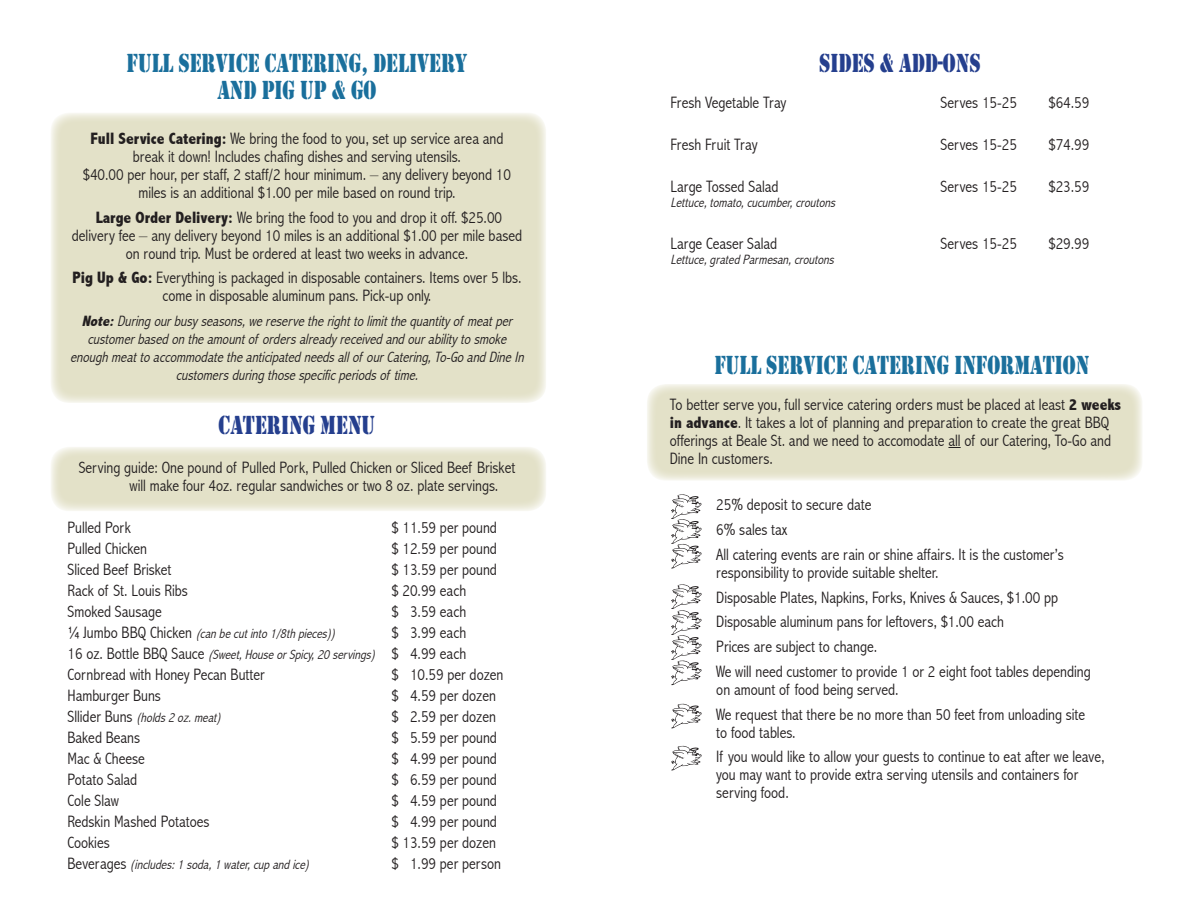
<style>
.page{position:relative;width:1188px;height:918px;background:#fff}
.page>*{position:absolute;margin:0;border:0;box-sizing:border-box;transform-origin:0 0}
.Heads{font:27px "Stencil";color:#1a6f9c;scale:.75 1}
.Heads-2{font:27px "Stencil";color:#253f8e;scale:.75 1}
.Text{font:300 condensed 16.5px/18px "Abadi";color:#231f20}
.Text-2{font:italic 300 condensed 15px/18px "Abadi";color:#231f20;text-align:center}
.Text-3{font:italic 300 condensed 13.5px "Abadi";color:#231f20}
.s1{font-weight:800}
.s2{font-style:normal;font-size:16.5px}
</style>
<div class="page">
<div style="left:647px;top:384px;width:496px;height:97px;background:#e3e1c8;border-radius:19px"></div>
<div style="left:50px;top:112px;width:496px;height:291px;background:#e3e1c8;border-radius:19px"></div>
<div style="left:50px;top:447px;width:496px;height:64px;background:#e3e1c8;border-radius:19px"></div>
<svg style="left:671px;top:494px;width:30px;height:74px"></svg>
<svg style="left:671px;top:584px;width:31px;height:101px"></svg>
<svg style="left:671px;top:704px;width:31px;height:24px"></svg>
<svg style="left:671px;top:746px;width:31px;height:24px"></svg>
<svg style="left:948px;top:447px;width:13px;height:1px"></svg>
<p class="Heads" style="left:127px;top:47px;width:456px">FULL SERVICE CATERING, DELIVERY</p>
<p class="Heads" style="left:217px;top:74px;width:214px">AND PIG UP &amp; GO</p>
<p class="Text" style="left:83px;top:130px;width:430px;text-align:center"><span class="s1">Full Service Catering:</span> We bring the food to you, set up service area and break it down! Includes chafing dishes and serving utensils.<br>$40.00 per hour, per staff, 2 staff/2 hour minimum. – any delivery beyond 10 miles is an additional $1.00 per mile based on round trip.</p>
<p class="Text" style="left:72px;top:208px;width:452px;text-align:center"><span class="s1">Large Order Delivery:</span> We bring the food to you and drop it off. $25.00 delivery fee – any delivery beyond 10 miles is an additional $1.00 per mile based on round trip. Must be ordered at least two weeks in advance.</p>
<p class="Text" style="left:72px;top:269px;width:450px;text-align:center"><span class="s1">Pig Up &amp; Go:</span> Everything is packaged in disposable containers. Items over 5 lbs. come in disposable aluminum pans. Pick-up only.</p>
<p class="Text-2" style="left:70px;top:312px;width:459px"><span class="s1">Note:</span>Duringourbusy seasons,wereservetherighttolimitthequantity of meatper customerbasedontheamountof ordersalready receivedandourability tosmoke enoughmeattoaccommodatetheanticipatedneedsallof ourCatering,To-GoandDineIn customersduringthosespecificperiodsof time.</p>
<p class="Heads-2" style="left:219px;top:410px;width:210px">CATERING MENU</p>
<p class="Text" style="left:130px;top:459px;width:387px;text-indent:-51px">Serving guide: One pound of Pulled Pork, Pulled Chicken or Sliced Beef Brisket will make four 4oz. regular sandwiches or two 8 oz. plate servings.</p>
<p class="Text" style="left:68px;top:519px;width:65px">Pulled Pork</p>
<p class="Text" style="left:392px;top:519px;width:107px">$ 11.59 per pound</p>
<p class="Text" style="left:68px;top:540px;width:81px">Pulled Chicken</p>
<p class="Text" style="left:392px;top:540px;width:107px">$ 12.59 per pound</p>
<p class="Text" style="left:68px;top:561px;width:106px">Sliced Beef Brisket</p>
<p class="Text" style="left:392px;top:561px;width:107px">$ 13.59 per pound</p>
<p class="Text" style="left:68px;top:582px;width:122px">Rack of St. Louis Ribs</p>
<p class="Text" style="left:392px;top:582px;width:76px">$ 20.99 each</p>
<p class="Text" style="left:68px;top:603px;width:96px">Smoked Sausage</p>
<p class="Text" style="left:392px;top:603px;width:76px">$ 3.59 each</p>
<p class="Text-3" style="left:68px;top:626px;width:273px"><span class="s2">¼ J u m b o B B Q C h i c k e n</span> (canbecutinto1/8thpieces))</p>
<p class="Text" style="left:392px;top:624px;width:76px">$ 3.99 each</p>
<p class="Text-3" style="left:68px;top:647px;width:400px"><span class="s2">1 6 o z . B o t t l e B B Q S a u c e</span> (Sweet,HouseorSpicy,20 servings) <span class="s2">$ 4 . 9 9 e a c h</span></p>
<p class="Text" style="left:68px;top:666px;width:199px">Cornbread with Honey Pecan Butter</p>
<p class="Text" style="left:391px;top:666px;width:114px">$ 10.59 per dozen</p>
<p class="Text" style="left:68px;top:687px;width:95px">Hamburger Buns</p>
<p class="Text" style="left:392px;top:687px;width:106px">$ 4.59 per dozen</p>
<p class="Text-3" style="left:68px;top:710px;width:158px"><span class="s2">S l l i d e r B u n s</span> (holds2 oz.meat)</p>
<p class="Text" style="left:392px;top:708px;width:106px">$ 2.59 per dozen</p>
<p class="Text" style="left:68px;top:729px;width:74px">Baked Beans</p>
<p class="Text" style="left:392px;top:729px;width:107px">$ 5.59 per pound</p>
<p class="Text" style="left:68px;top:750px;width:79px">Mac &amp; Cheese</p>
<p class="Text" style="left:392px;top:750px;width:107px">$ 4.99 per pound</p>
<p class="Text" style="left:68px;top:771px;width:71px">Potato Salad</p>
<p class="Text" style="left:392px;top:771px;width:107px">$ 6.59 per pound</p>
<p class="Text" style="left:68px;top:792px;width:53px">Cole Slaw</p>
<p class="Text" style="left:392px;top:792px;width:107px">$ 4.59 per pound</p>
<p class="Text" style="left:68px;top:813px;width:143px">Redskin Mashed Potatoes</p>
<p class="Text" style="left:392px;top:813px;width:107px">$ 4.99 per pound</p>
<p class="Text" style="left:68px;top:834px;width:44px">Cookies</p>
<p class="Text" style="left:392px;top:834px;width:106px">$ 13.59 per dozen</p>
<p class="Text-3" style="left:68px;top:857px;width:246px"><span class="s2">B e v e r a g e s</span> (includes:1 soda,1 water,cupandice)</p>
<p class="Text" style="left:391px;top:855px;width:111px">$ 1.99 per person</p>
<p class="Heads-2" style="left:819px;top:47px;width:217px">SIDES &amp; ADD-ONS</p>
<p class="Text" style="left:670px;top:94px;width:117px">Fresh Vegetable Tray</p>
<p class="Text" style="left:941px;top:94px;width:78px">Serves 15-25</p>
<p class="Text" style="left:1048px;top:94px;width:42px">$64.59</p>
<p class="Text" style="left:670px;top:136px;width:89px">Fresh Fruit Tray</p>
<p class="Text" style="left:941px;top:136px;width:78px">Serves 15-25</p>
<p class="Text" style="left:1048px;top:136px;width:42px">$74.99</p>
<p class="Text" style="left:670px;top:178px;width:110px">Large Tossed Salad</p>
<p class="Text" style="left:941px;top:178px;width:78px">Serves 15-25</p>
<p class="Text" style="left:1048px;top:178px;width:42px">$23.59</p>
<p class="Text-3" style="left:670px;top:195px;width:169px">Lettuce,tomato,cucumber,croutons</p>
<p class="Text" style="left:670px;top:235px;width:108px">Large Ceaser Salad</p>
<p class="Text" style="left:941px;top:235px;width:78px">Serves 15-25</p>
<p class="Text" style="left:1048px;top:235px;width:42px">$29.99</p>
<p class="Text-3" style="left:670px;top:252px;width:168px">Lettuce,gratedParmesan,croutons</p>
<p class="Heads" style="left:714px;top:349px;width:501px">FULL SERVICE CATERING INFORMATION</p>
<p class="Text" style="left:670px;top:395px;width:453px">To better serve you, full service catering orders must be placed at least <span class="s1">2 weeks in advance</span>. It takes a lot of planning and preparation to create the great BBQ offerings at Beale St. and we need to accomodate all of our Catering, To-Go and Dine In customers.</p>
<p class="Text" style="left:716px;top:496px;width:157px">25% deposit to secure date</p>
<p class="Text" style="left:716px;top:521px;width:73px">6% sales tax</p>
<p class="Text" style="left:716px;top:545px;width:349px">All catering events are rain or shine affairs. It is the customer’s responsibility to provide suitable shelter.</p>
<p class="Text" style="left:716px;top:588px;width:343px">Disposable Plates, Napkins, Forks, Knives &amp; Sauces, $1.00 pp</p>
<p class="Text" style="left:716px;top:613px;width:289px">Disposable aluminum pans for leftovers, $1.00 each</p>
<p class="Text" style="left:716px;top:638px;width:162px">Prices are subject to change.</p>
<p class="Text" style="left:716px;top:662px;width:376px">We will need customer to provide 1 or 2 eight foot tables depending on amount of food being served.</p>
<p class="Text" style="left:716px;top:705px;width:370px">We request that there be no more than 50 feet from unloading site to food tables.</p>
<p class="Text" style="left:716px;top:748px;width:390px">If you would like to allow your guests to continue to eat after we leave, you may want to provide extra serving utensils and containers for serving food.</p>
</div>
